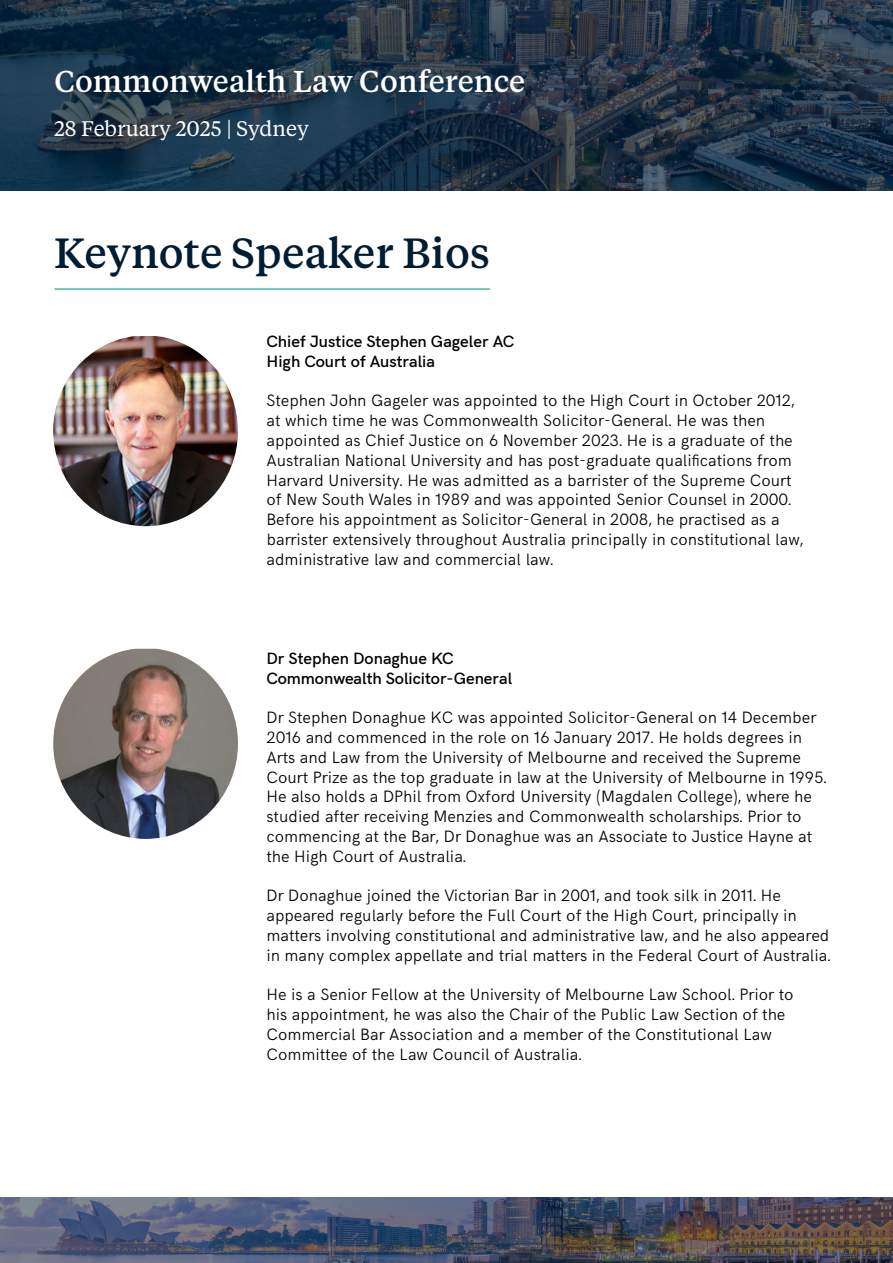
<style>
.page{position:relative;width:893px;height:1263px;background:#fff}
.page>*{position:absolute;margin:0;border:0;box-sizing:border-box;transform-origin:0 0}
.t1{font:500 42px "Tiempos Text";color:#001d34}
.t2{font:500 30px "Tiempos Text";color:#fff}
.t3{font:21px "Tiempos Text";color:#fff}
.t4{font:300 16.5px/19.8px "HK Grotesk";color:#000}
.t5{font:600 16.5px/19.8px "HK Grotesk";color:#000}
</style>
<div class="page">
<svg style="left:0;top:0;width:893px;height:191px;background:#1e3245"></svg>
<hr style="left:54px;top:288px;width:436px;height:2px;background:#00a886">
<img style="left:0;top:1197px;width:893px;height:66px">
<img style="left:53px;top:336px;width:185px;height:190px">
<img style="left:53px;top:649px;width:185px;height:190px">
<h2 class="t2" style="left:54px;top:61px;width:472px">Commonwealth Law Conference</h2>
<p class="t3" style="left:54px;top:114px;width:256px">28 February 2025 | Sydney</p>
<h1 class="t1" style="left:54px;top:224px;width:437px">Keynote Speaker Bios</h1>
<p class="t5" style="left:266px;top:330px;width:249px">Chief Justice Stephen Gageler AC<br>High Court of Australia</p>
<p class="t4" style="left:266px;top:389px;width:538px">Stephen John Gageler was appointed to the High Court in October 2012, at which time he was Commonwealth Solicitor-General. He was then appointed as Chief Justice on 6 November 2023. He is a graduate of the Australian National University and has post-graduate qualifications from Harvard University. He was admitted as a barrister of the Supreme Court of New South Wales in 1989 and was appointed Senior Counsel in 2000.<br>Before his appointment as Solicitor-General in 2008, he practised as a barrister extensively throughout Australia principally in constitutional law, administrative law and commercial law.</p>
<p class="t5" style="left:266px;top:647px;width:247px">Dr Stephen Donaghue KC<br>Commonwealth Solicitor-General</p>
<p class="t4" style="left:266px;top:706px;width:562px">Dr Stephen Donaghue KC was appointed Solicitor-General on 14 December 2016 and commenced in the role on 16 January 2017. He holds degrees in Arts and Law from the University of Melbourne and received the Supreme Court Prize as the top graduate in law at the University of Melbourne in 1995.<br>He also holds a DPhil from Oxford University (Magdalen College), where he studied after receiving Menzies and Commonwealth scholarships. Prior to commencing at the Bar, Dr Donaghue was an Associate to Justice Hayne at the High Court of Australia.</p>
<p class="t4" style="left:266px;top:884px;width:566px">Dr Donaghue joined the Victorian Bar in 2001, and took silk in 2011. He appeared regularly before the Full Court of the High Court, principally in matters involving constitutional and administrative law, and he also appeared in many complex appellate and trial matters in the Federal Court of Australia.</p>
<p class="t4" style="left:266px;top:983px;width:529px">He is a Senior Fellow at the University of Melbourne Law School. Prior to his appointment, he was also the Chair of the Public Law Section of the Commercial Bar Association and a member of the Constitutional Law Committee of the Law Council of Australia.</p>
</div>
